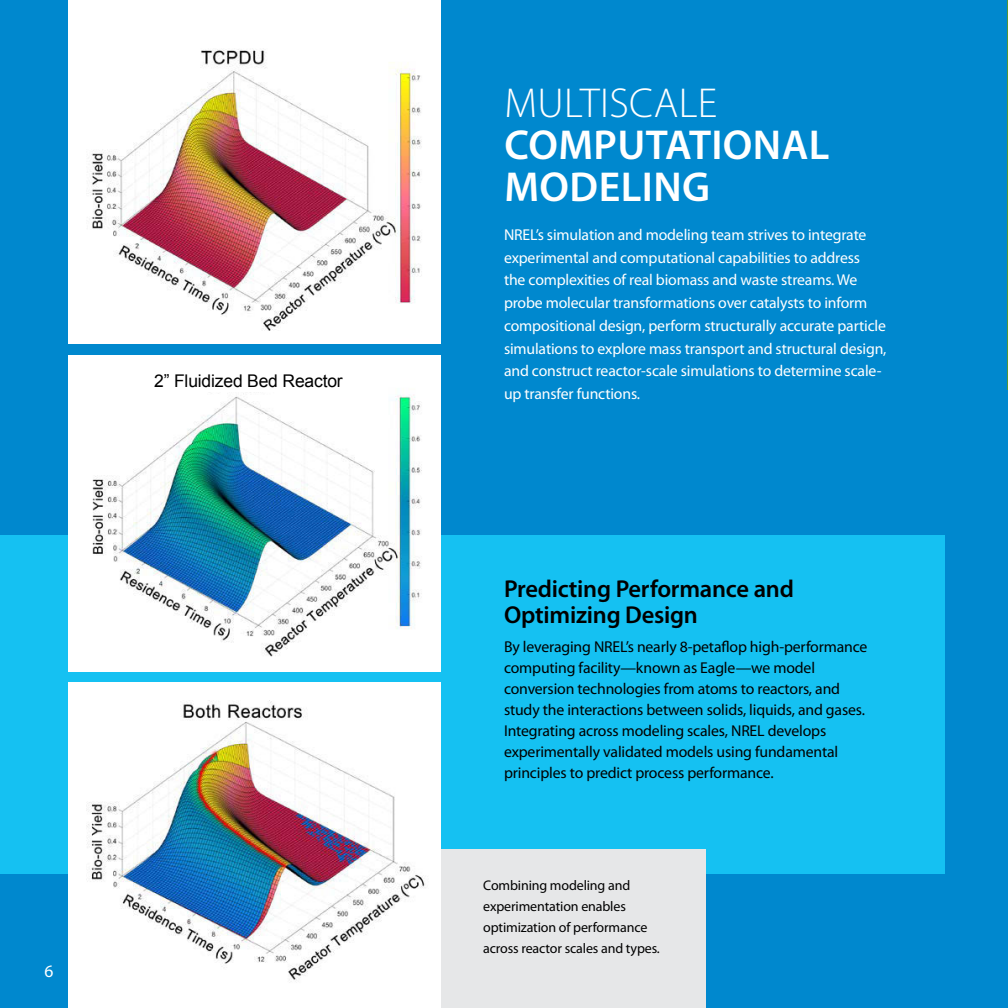
<style>
.page{position:relative;width:1008px;height:1008px;background:#0088ce}
.page>*{position:absolute;margin:0;border:0;box-sizing:border-box;transform-origin:0 0}
.Body_-_9pt_-_regular{font:600 42px/42px "Myriad Pro";letter-spacing:.01em;color:#fff}
.body__indent-bullets{font:600 24.5px/26.2px "Myriad Pro";letter-spacing:-.01em;color:#000}
.body__indent-bullets-2{font:17.5px "Arial";letter-spacing:-.01em;color:#000}
.t1{font:17.5px "Myriad Pro";color:#fff}
.Body_-_9pt_-_regular-2{font:15.75px/22.8px "Myriad Pro";letter-spacing:-.01em;color:#fff}
.Body_-_9pt_-_regular-3{font:15.75px/21px "Myriad Pro";letter-spacing:-.01em;color:#000}
.body__indent-bullets-3{font:14px/21px "Myriad Pro";letter-spacing:-.01em;color:#000}
.s1{font-weight:300}
</style>
<div class="page">
<div style="left:0;top:535px;width:945px;height:338px;background:#15c1f2"></div>
<hr style="left:1007px;top:0;width:1px;height:389px;background:#539536">
<div style="left:441px;top:850px;width:265px;height:158px;background:#e6e7e8"></div>
<div style="left:68px;top:0;width:373px;height:343px;background:#fff"></div>
<img style="left:90px;top:49px;width:332px;height:282px">
<img style="left:68px;top:361px;width:373px;height:310px">
<img style="left:68px;top:683px;width:373px;height:325px">
<div style="left:145px;top:374px;width:207px;height:17px;background:#fff"></div>
<p class="body__indent-bullets-2" style="left:154px;top:369px;width:190px">2” Fluidized Bed Reactor</p>
<p class="t1" style="left:45px;top:960px;width:10px">6</p>
<p class="Body_-_9pt_-_regular" style="left:504px;top:81px;width:327px"><span class="s1">MULTISCALE<br></span>COMPUTATIONAL<br>MODELING</p>
<p class="Body_-_9pt_-_regular-2" style="left:504px;top:223px;width:384px">NREL’s simulation and modeling team strives to integrate experimental and computational capabilities to address<br>the complexities of real biomass and waste streams. We probe molecular transformations over catalysts to inform compositional design, perform structurally accurate particle simulations to explore mass transport and structural design, and construct reactor-scale simulations to determine scale&shy;up transfer functions.</p>
<p class="body__indent-bullets" style="left:504px;top:575px;width:291px">Predicting Performance and<br>Optimizing Design</p>
<p class="Body_-_9pt_-_regular-3" style="left:504px;top:636px;width:365px">By leveraging NREL’s nearly 8-petaflop high-performance computing facility—known as Eagle—we model conversion technologies from atoms to reactors, and study the interactions between solids, liquids, and gases.<br>Integrating across modeling scales, NREL develops experimentally validated models using fundamental principles to predict process performance.</p>
<p class="body__indent-bullets-3" style="left:483px;top:875px;width:178px">Combining modeling and experimentation enables optimization of performance across reactor scales and types.</p>
</div>
